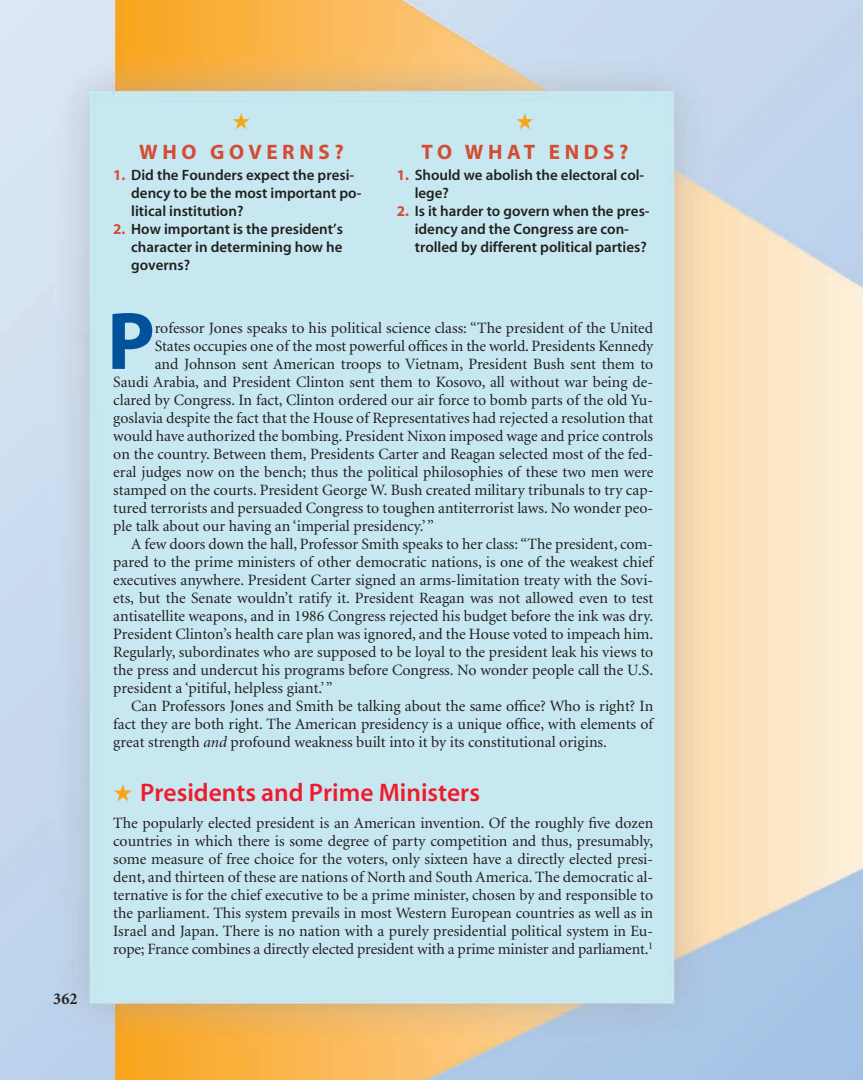
<style>
.page{position:relative;width:864px;height:1080px;background:#fff}
.page>*{position:absolute;margin:0;border:0;box-sizing:border-box;transform-origin:0 0}
.t1{font:700 82.2px "Myriad";color:#01519b}
.t2{font:25.5px "Myriad Sem";color:#ee1b2d}
.t3{font:700 21px "Myriad";letter-spacing:.22em;color:#d34c34}
.t4{font:700 16.5px "Minion";color:#231f20}
.t5{font:15.75px/18px "Minion";color:#231f20;text-align:justify}
.t6{font:15px/18px "Myriad Sem";color:#231f20}
.s1{font-family:"Myriad";font-weight:700;color:#d34c34}
.s2{font-style:italic}
.s3{color:#f9a51b}
</style>
<div class="page">
<img style="left:0;top:0;width:862px;height:1080px">
<svg style="left:233px;top:113px;width:17px;height:16px"></svg>
<svg style="left:517px;top:113px;width:16px;height:16px"></svg>
<p class="t4" style="left:53px;top:992px;width:26px">362</p>
<p class="t3" style="left:139px;top:144px;width:206px">WHO GOVERNS?</p>
<p class="t6" style="left:131px;top:167px;width:232px;text-indent:-18px"><span class="s1">1.</span> Did the Founders expect the presi&shy;dency to be the most important po&shy;litical institution?</p>
<p class="t6" style="left:131px;top:221px;width:213px;text-align:justify;text-indent:-18px"><span class="s1">2.</span> How important is the president’s character in determining how he governs?</p>
<p class="t3" style="left:421px;top:144px;width:209px">TO WHAT ENDS?</p>
<p class="t6" style="left:415px;top:167px;width:231px;text-indent:-18px"><span class="s1">1.</span> Should we abolish the electoral col&shy;lege?</p>
<p class="t6" style="left:415px;top:203px;width:236px;text-indent:-18px"><span class="s1">2.</span> Is it harder to govern when the pres&shy;idency and the Congress are con&shy;trolled by different political parties?</p>
<p class="t1" style="left:107px;top:311px;width:49px">P</p>
<p class="t5" style="left:155px;top:320px;width:500px">rofessor Jones speaks to his political science class: “The president of the United</p>
<p class="t5" style="left:155px;top:338px;width:500px">States occupies one of the most powerful offices in the world. Presidents Kennedy</p>
<p class="t5" style="left:155px;top:356px;width:500px">and Johnson sent American troops to Vietnam, President Bush sent them to</p>
<p class="t5" style="left:113px;top:374px;width:541px">Saudi Arabia, and President Clinton sent them to Kosovo, all without war being de-</p>
<p class="t5" style="left:113px;top:392px;width:541px">clared by Congress. In fact, Clinton ordered our air force to bomb parts of the old Yu-</p>
<p class="t5" style="left:113px;top:410px;width:542px">goslavia despite the fact that the House of Representatives had rejected a resolution that</p>
<p class="t5" style="left:113px;top:428px;width:541px">would have authorized the bombing. President Nixon imposed wage and price controls</p>
<p class="t5" style="left:113px;top:446px;width:542px">on the country. Between them, Presidents Carter and Reagan selected most of the fed-</p>
<p class="t5" style="left:113px;top:464px;width:542px">eral judges now on the bench; thus the political philosophies of these two men were</p>
<p class="t5" style="left:113px;top:482px;width:542px">stamped on the courts. President George W. Bush created military tribunals to try cap-</p>
<p class="t5" style="left:113px;top:500px;width:541px">tured terrorists and persuaded Congress to toughen antiterrorist laws. No wonder peo-</p>
<p class="t5" style="left:113px;top:518px;width:322px">ple talk about our having an ‘imperial presidency.’”</p>
<p class="t5" style="left:131px;top:536px;width:524px">A few doors down the hall, Professor Smith speaks to her class: “The president, com-</p>
<p class="t5" style="left:113px;top:554px;width:541px">pared to the prime ministers of other democratic nations, is one of the weakest chief</p>
<p class="t5" style="left:113px;top:572px;width:542px">executives anywhere. President Carter signed an arms-limitation treaty with the Sovi-</p>
<p class="t5" style="left:113px;top:590px;width:542px">ets, but the Senate wouldn’t ratify it. President Reagan was not allowed even to test</p>
<p class="t5" style="left:113px;top:608px;width:541px">antisatellite weapons, and in 1986 Congress rejected his budget before the ink was dry.</p>
<p class="t5" style="left:113px;top:626px;width:542px">President Clinton’s health care plan was ignored, and the House voted to impeach him.</p>
<p class="t5" style="left:113px;top:644px;width:541px">Regularly, subordinates who are supposed to be loyal to the president leak his views to</p>
<p class="t5" style="left:113px;top:662px;width:541px">the press and undercut his programs before Congress. No wonder people call the U.S.</p>
<p class="t5" style="left:113px;top:680px;width:221px">president a ‘pitiful, helpless giant.’”</p>
<p class="t5" style="left:131px;top:698px;width:524px">Can Professors Jones and Smith be talking about the same office? Who is right? In</p>
<p class="t5" style="left:113px;top:716px;width:541px">fact they are both right. The American presidency is a unique office, with elements of</p>
<p class="t5" style="left:113px;top:734px;width:495px">great strength <span class="s2">and</span> profound weakness built into it by its constitutional origins.</p>
<p class="t2" style="left:113px;top:783px;width:368px"><span class="s3">★</span> Presidents and Prime Ministers</p>
<p class="t5" style="left:113px;top:815px;width:542px">The popularly elected president is an American invention. Of the roughly five dozen countries in which there is some degree of party competition and thus, presumably, some measure of free choice for the voters, only sixteen have a directly elected presi&shy;dent, and thirteen of these are nations of North and South America. The democratic al&shy;ternative is for the chief executive to be a prime minister, chosen by and responsible to the parliament. This system prevails in most Western European countries as well as in Israel and Japan. There is no nation with a purely presidential political system in Eu&shy;rope; France combines a directly elected president with a prime minister and parliament.<sup>1</sup></p>
</div>
